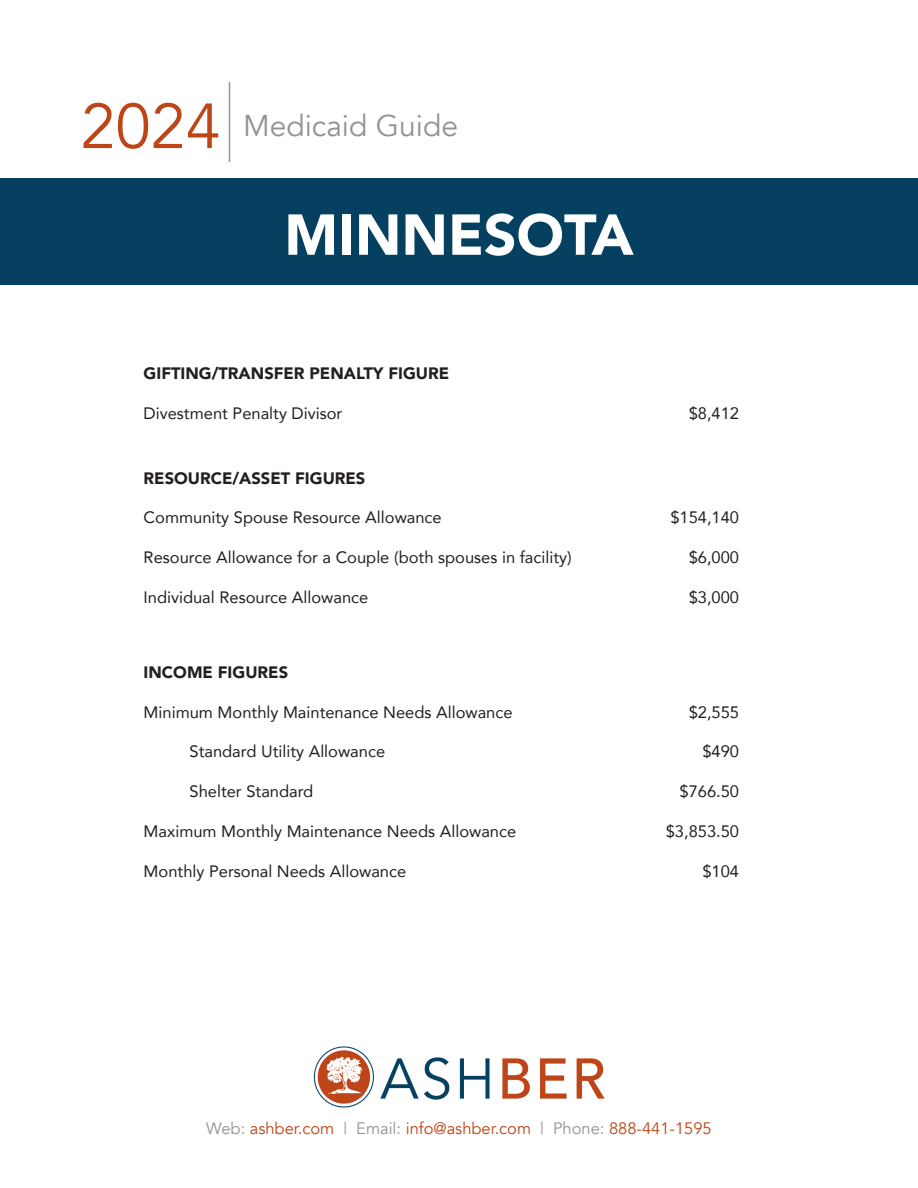
<style>
.page{position:relative;width:918px;height:1188px;background:#fff}
.page>*{position:absolute;margin:0;border:0;box-sizing:border-box;transform-origin:0 0}
.t1{font:63px "Avenir";color:#bd4517}
.t2{font:900 57px "Avenir";color:#fff}
.t3{font:30px "Avenir";color:#919494}
.t4{font:16.5px "Avenir";color:#231f20}
.t5{font:900 16.5px "Avenir";color:#231f20}
.t6{font:16.5px "Avenir";color:#bd4517}
.s1{color:#919494}
</style>
<div class="page">
<div style="left:0;top:178px;width:918px;height:107px;background:#054061"></div>
<img style="left:313px;top:1046px;width:292px;height:62px">
<hr style="left:229px;top:82px;width:1px;height:80px;background:#919494">
<p class="t1" style="left:81px;top:89px;width:142px">2024</p>
<p class="t3" style="left:243px;top:108px;width:217px">Medicaid Guide</p>
<p class="t2" style="left:284px;top:186px;width:351px">MINNESOTA</p>
<p class="t5" style="left:144px;top:359px;width:307px">GIFTING/TRANSFER PENALTY FIGURE</p>
<p class="t4" style="left:144px;top:400px;width:200px">Divestment Penalty Divisor</p>
<p class="t4" style="left:689px;top:400px;width:52px">$8,412</p>
<p class="t5" style="left:144px;top:464px;width:223px">RESOURCE/ASSET FIGURES</p>
<p class="t4" style="left:144px;top:504px;width:300px">Community Spouse Resource Allowance</p>
<p class="t4" style="left:670px;top:504px;width:70px">$154,140</p>
<p class="t4" style="left:144px;top:544px;width:430px">Resource Allowance for a Couple (both spouses in facility)</p>
<p class="t4" style="left:689px;top:544px;width:52px">$6,000</p>
<p class="t4" style="left:144px;top:584px;width:226px">Individual Resource Allowance</p>
<p class="t4" style="left:689px;top:584px;width:52px">$3,000</p>
<p class="t5" style="left:144px;top:658px;width:146px">INCOME FIGURES</p>
<p class="t4" style="left:144px;top:699px;width:370px">Minimum Monthly Maintenance Needs Allowance</p>
<p class="t4" style="left:689px;top:699px;width:52px">$2,555</p>
<p class="t4" style="left:190px;top:738px;width:197px">Standard Utility Allowance</p>
<p class="t4" style="left:702px;top:738px;width:38px">$490</p>
<p class="t4" style="left:190px;top:778px;width:125px">Shelter Standard</p>
<p class="t4" style="left:680px;top:778px;width:61px">$766.50</p>
<p class="t4" style="left:144px;top:818px;width:374px">Maximum Monthly Maintenance Needs Allowance</p>
<p class="t4" style="left:666px;top:818px;width:75px">$3,853.50</p>
<p class="t4" style="left:144px;top:858px;width:264px">Monthly Personal Needs Allowance</p>
<p class="t4" style="left:702px;top:858px;width:38px">$104</p>
<p class="t6" style="left:206px;top:1119px;width:507px"><span class="s1">Web:</span> ashber.com <span class="s1">| Email:</span> info@ashber.com <span class="s1">| Phone:</span> 888-441-1595</p>
</div>
